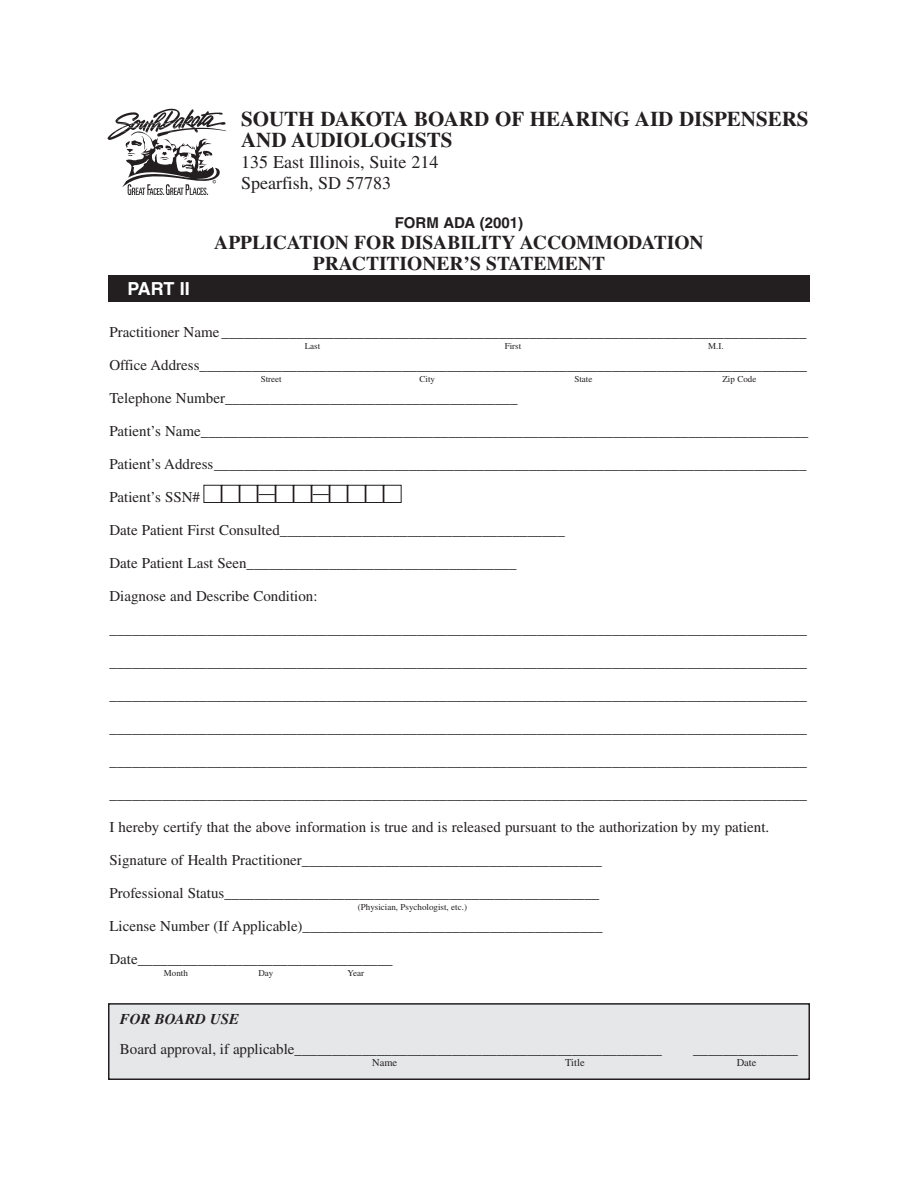
<style>
.page{position:relative;width:918px;height:1188px;background:#fff}
.page>*{position:absolute;margin:0;border:0;box-sizing:border-box;transform-origin:0 0}
.t1{font:700 21px/21px "Times";color:#231f20}
.t2{font:700 19.5px/21px "Times";color:#231f20;text-align:center}
.t3{font:18px/21px "Times";color:#231f20}
.t4{font:700 18px "Helvetica";letter-spacing:-.01em;color:#fff}
.t5{font:15px/33px "Times";color:#231f20}
.t6{font:700 15px "Helvetica";color:#231f20}
.t7{font:italic 700 15px "Times";color:#231f20}
.t8{font:10.5px "Times";color:#231f20}
.t9{font:9px "Times";color:#231f20}
</style>
<div class="page">
<div style="left:108px;top:275px;width:702px;height:27px;background:#231f20"></div>
<svg style="left:203px;top:484px;width:199px;height:19px"></svg>
<svg style="left:107px;top:109px;width:119px;height:86px"></svg>
<div style="left:109px;top:1004px;width:700px;height:75px;background:#e6e7e9"></div>
<div style="left:108px;top:1003px;width:702px;height:77px;border:2px solid #231f20"></div>
<h1 class="t1" style="left:241px;top:111px;width:569px">SOUTH DAKOTA BOARD OF HEARING AID DISPENSERS<br>AND AUDIOLOGISTS</h1>
<p class="t3" style="left:241px;top:153px;width:199px">135 East Illinois, Suite 214<br>Spearfish, SD 57783</p>
<p class="t6" style="left:395px;top:217px;width:130px">FORM ADA (2001)</p>
<h2 class="t2" style="left:214px;top:233px;width:491px">APPLICATION FOR DISABILITY ACCOMMODATION<br>PRACTITIONER’S STATEMENT</h2>
<p class="t4" style="left:128px;top:282px;width:64px">PART II</p>
<p class="t5" style="left:110px;top:317px;width:699px">Practitioner Name ______________________________________________________________________________</p>
<p class="t5" style="left:110px;top:350px;width:699px">Office Address_________________________________________________________________________________</p>
<p class="t5" style="left:110px;top:383px;width:410px">Telephone Number_______________________________________</p>
<p class="t5" style="left:110px;top:416px;width:700px">Patient’s Name_________________________________________________________________________________</p>
<p class="t5" style="left:110px;top:449px;width:699px">Patient’s Address_______________________________________________________________________________</p>
<p class="t5" style="left:110px;top:482px;width:92px">Patient’s SSN#</p>
<p class="t5" style="left:110px;top:515px;width:457px">Date Patient First Consulted______________________________________</p>
<p class="t5" style="left:110px;top:548px;width:409px">Date Patient Last Seen____________________________________</p>
<p class="t5" style="left:110px;top:581px;width:210px">Diagnose and Describe Condition:</p>
<p class="t5" style="left:110px;top:614px;width:699px">_____________________________________________________________________________________________</p>
<p class="t5" style="left:110px;top:647px;width:699px">_____________________________________________________________________________________________</p>
<p class="t5" style="left:110px;top:680px;width:699px">_____________________________________________________________________________________________</p>
<p class="t5" style="left:110px;top:713px;width:699px">_____________________________________________________________________________________________</p>
<p class="t5" style="left:110px;top:746px;width:699px">_____________________________________________________________________________________________</p>
<p class="t5" style="left:110px;top:779px;width:699px">_____________________________________________________________________________________________<br>I hereby certify that the above information is true and is released pursuant to the authorization by my patient.</p>
<p class="t5" style="left:110px;top:845px;width:494px">Signature of Health Practitioner________________________________________</p>
<p class="t5" style="left:110px;top:878px;width:491px">Professional Status__________________________________________________</p>
<p class="t5" style="left:110px;top:911px;width:495px">License Number (If Applicable)________________________________________</p>
<p class="t5" style="left:110px;top:944px;width:285px">Date__________________________________</p>
<p class="t9" style="left:305px;top:342px;width:17px">Last</p>
<p class="t9" style="left:505px;top:342px;width:18px">First</p>
<p class="t9" style="left:708px;top:342px;width:17px">M.I.</p>
<p class="t9" style="left:261px;top:376px;width:22px">Street</p>
<p class="t9" style="left:420px;top:376px;width:17px">City</p>
<p class="t9" style="left:574px;top:376px;width:19px">State</p>
<p class="t9" style="left:722px;top:376px;width:35px">Zip Code</p>
<p class="t9" style="left:358px;top:903px;width:111px">(Physician, Psychologist, etc.)</p>
<p class="t9" style="left:164px;top:969px;width:25px">Month</p>
<p class="t9" style="left:258px;top:969px;width:16px">Day</p>
<p class="t9" style="left:348px;top:969px;width:18px">Year</p>
<p class="t7" style="left:120px;top:1014px;width:121px">FOR BOARD USE</p>
<p class="t5" style="left:120px;top:1034px;width:544px">Board approval, if applicable_________________________________________________</p>
<p class="t5" style="left:693px;top:1034px;width:106px">______________</p>
<p class="t8" style="left:372px;top:1059px;width:27px">Name</p>
<p class="t8" style="left:565px;top:1059px;width:21px">Title</p>
<p class="t8" style="left:737px;top:1059px;width:21px">Date</p>
</div>
